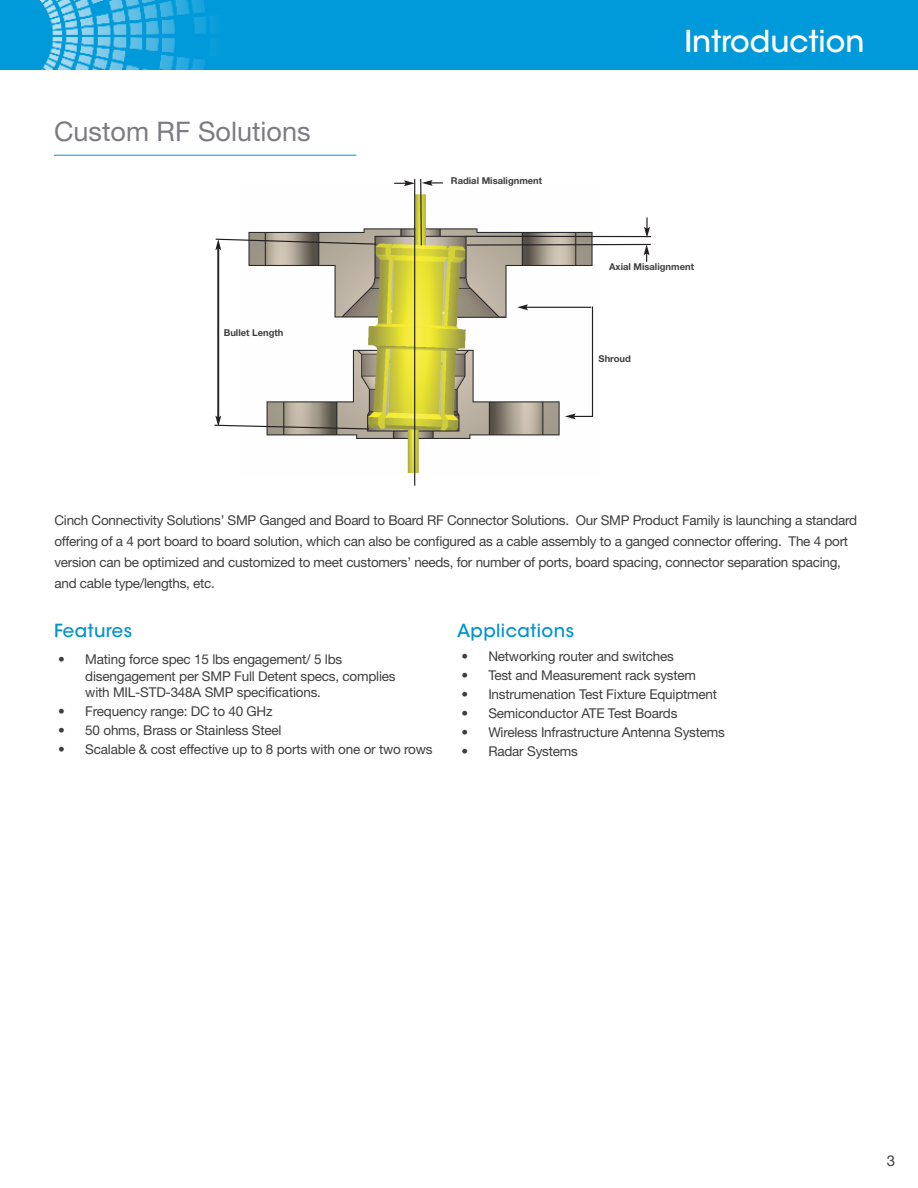
<style>
.page{position:relative;width:918px;height:1188px;background:#fff}
.page>*{position:absolute;margin:0;border:0;box-sizing:border-box;transform-origin:0 0}
.t1{font:500 30px "ITC Avant Garde Std";color:#fff}
.TOCProduct_Name{font:27px "Helvetica Neue LT Pro";color:#7b7b83}
.bullet_heads{font:500 18px "ITC Avant Garde Std";letter-spacing:.025em;color:#0093d0}
.t2{font:15px "Helvetica Neue LT Pro";color:#3e4044}
.bullet_heads-2{font:13.5px/21px "Helvetica Neue LT Pro";letter-spacing:-.02em;color:#3e3e3f}
.Table_Body{font:700 9.45px "Helvetica Neue LT Pro";color:#3e3e3f}
</style>
<div class="page">
<div style="left:0;top:0;width:918px;height:70px;background:#009ada"></div>
<img style="left:40px;top:0;width:175px;height:70px">
<hr style="left:54px;top:155px;width:302px;height:1px;background:#0093d0">
<img style="left:248px;top:228px;width:346px;height:248px">
<hr style="left:218px;top:248px;width:1px;height:170px;background:#231f20">
<svg style="left:215px;top:238px;width:162px;height:12px;background:#a39d93"></svg>
<svg style="left:214px;top:416px;width:156px;height:14px"></svg>
<svg style="left:466px;top:218px;width:185px;height:44px"></svg>
<hr style="left:414px;top:179px;width:1px;height:307px;background:#231f20">
<svg style="left:394px;top:178px;width:49px;height:69px"></svg>
<hr style="left:526px;top:307px;width:65px;height:1px;background:#231f20">
<svg style="left:517px;top:304px;width:11px;height:6px"></svg>
<svg style="left:565px;top:413px;width:28px;height:6px"></svg>
<hr style="left:592px;top:307px;width:1px;height:110px;background:#231f20">
<p class="TOCProduct_Name" style="left:54px;top:115px;width:258px">Custom RF Solutions</p>
<p class="Table_Body" style="left:224px;top:326px;width:61px">Bullet Length</p>
<p class="Table_Body" style="left:451px;top:175px;width:93px">Radial Misalignment</p>
<p class="t1" style="left:684px;top:23px;width:182px">Introduction</p>
<p class="Table_Body" style="left:609px;top:261px;width:86px">Axial Misalignment</p>
<p class="Table_Body" style="left:599px;top:353px;width:34px">Shroud</p>
<p class="bullet_heads-2" style="left:54px;top:509px;width:804px">Cinch Connectivity Solutions’ SMP Ganged and Board to Board RF Connector Solutions. Our SMP Product Family is launching a standard offering of a 4 port board to board solution, which can also be configured as a cable assembly to a ganged connector offering. The 4 port version can be optimized and customized to meet customers’ needs, for number of ports, board spacing, connector separation spacing, and cable type/lengths, etc.</p>
<p class="bullet_heads" style="left:54px;top:619px;width:80px">Features</p>
<p class="bullet_heads-2" style="left:85px;top:651px;width:312px;line-height:16.5px;text-indent:-27px">• Mating force spec 15 lbs engagement/ 5 lbs disengagement per SMP Full Detent specs, complies with MIL-STD-348A SMP specifications.</p>
<p class="bullet_heads-2" style="left:58px;top:701px;width:216px">• Frequency range: DC to 40 GHz</p>
<p class="bullet_heads-2" style="left:58px;top:720px;width:225px">• 50 ohms, Brass or Stainless Steel</p>
<p class="bullet_heads-2" style="left:58px;top:739px;width:376px">• Scalable &amp; cost effective up to 8 ports with one or two rows</p>
<p class="bullet_heads" style="left:457px;top:619px;width:119px">Applications</p>
<p class="bullet_heads-2" style="left:461px;top:646px;width:214px">• Networking router and switches</p>
<p class="bullet_heads-2" style="left:461px;top:665px;width:236px">• Test and Measurement rack system</p>
<p class="bullet_heads-2" style="left:461px;top:684px;width:257px">• Instrumenation Test Fixture Equiptment</p>
<p class="bullet_heads-2" style="left:461px;top:703px;width:218px">• Semiconductor ATE Test Boards</p>
<p class="bullet_heads-2" style="left:461px;top:721px;width:265px">• Wireless Infrastructure Antenna Systems</p>
<p class="bullet_heads-2" style="left:461px;top:740px;width:118px">• Radar Systems</p>
<p class="t2" style="left:887px;top:1152px;width:10px">3</p>
</div>
